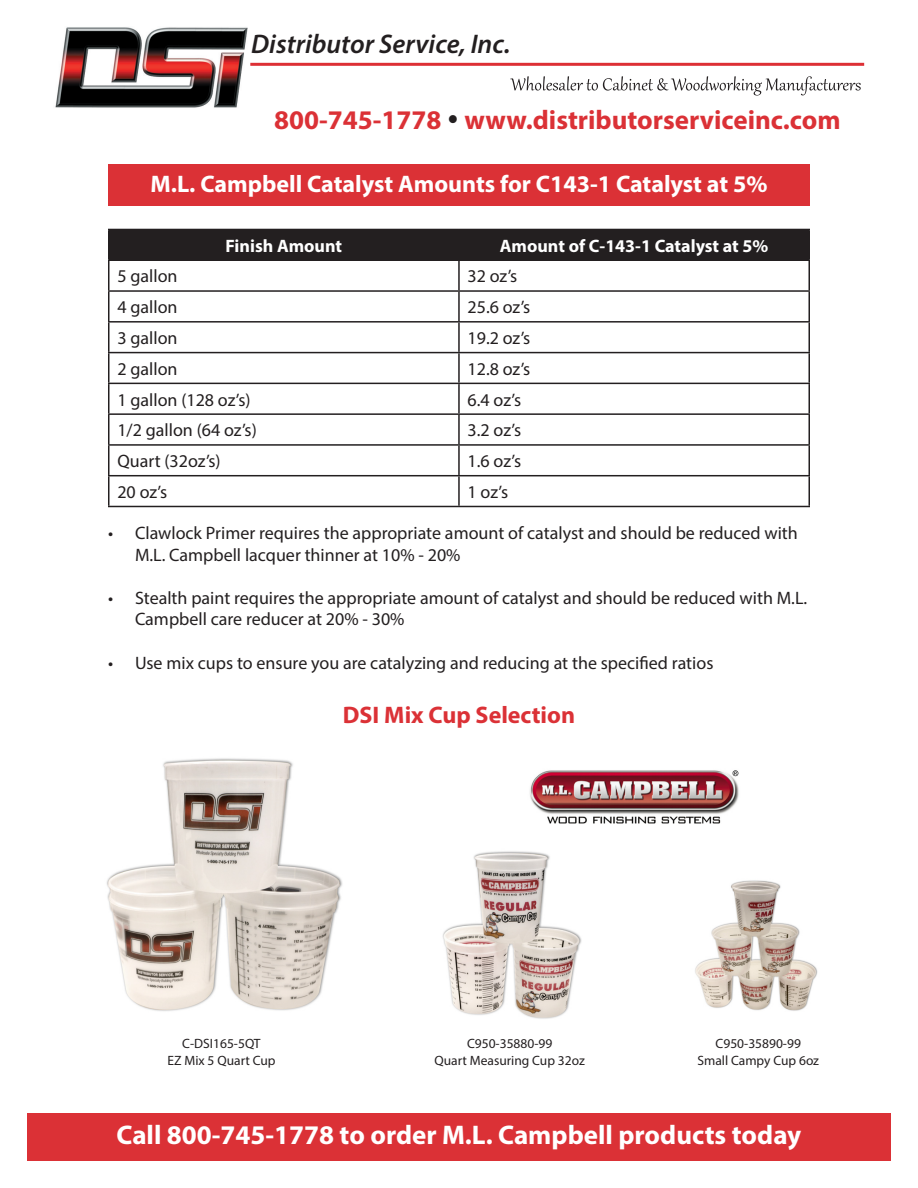
<style>
.page{position:relative;width:918px;height:1188px;background:#fff}
.page>*{position:absolute;margin:0;border:0;box-sizing:border-box;transform-origin:0 0}
.t1{font:700 27px "Myriad Pro";color:#fff}
.t2{font:700 27px "Myriad Pro";color:#db3136}
.t3{font:italic 600 27px "Myriad Pro";color:#231f20}
.t4{font:700 24px "Myriad Pro";color:#fff}
.t5{font:700 24px "Myriad Pro";color:#db3136}
.t6{font:18px/21.6px "Myriad Pro";color:#231f20}
.t7{font:700 18px "Myriad Pro";color:#fff}
.t8{font:13.5px "Myriad Pro";color:#231f20}
.s1{color:#231f20}
</style>
<div class="page">
<img style="left:55px;top:27px;width:193px;height:81px">
<hr style="left:250px;top:63px;width:614px;height:3px;background:#dd2f35">
<svg style="left:510px;top:76px;width:351px;height:20px"></svg>
<div style="left:27px;top:1113px;width:864px;height:48px;background:#db3136"></div>
<div style="left:108px;top:164px;width:702px;height:42px;background:#db3136"></div>
<div style="left:110px;top:230px;width:698px;height:30px;background:#231f20"></div>
<hr style="left:108px;top:229px;width:351px;height:1px;background:#231f20">
<hr style="left:108px;top:230px;width:2px;height:30px;background:#231f20">
<hr style="left:459px;top:229px;width:351px;height:1px;background:#231f20">
<hr style="left:458px;top:230px;width:2px;height:30px;background:#231f20">
<hr style="left:808px;top:230px;width:2px;height:30px;background:#231f20">
<hr style="left:108px;top:260px;width:351px;height:1px;background:#231f20">
<hr style="left:108px;top:261px;width:2px;height:29px;background:#231f20">
<hr style="left:459px;top:260px;width:351px;height:1px;background:#231f20">
<hr style="left:458px;top:261px;width:2px;height:29px;background:#231f20">
<hr style="left:808px;top:261px;width:2px;height:29px;background:#231f20">
<hr style="left:108px;top:290px;width:351px;height:2px;background:#231f20">
<hr style="left:108px;top:292px;width:2px;height:29px;background:#231f20">
<hr style="left:459px;top:290px;width:351px;height:2px;background:#231f20">
<hr style="left:458px;top:292px;width:2px;height:29px;background:#231f20">
<hr style="left:808px;top:292px;width:2px;height:29px;background:#231f20">
<hr style="left:108px;top:321px;width:351px;height:2px;background:#231f20">
<hr style="left:108px;top:323px;width:2px;height:29px;background:#231f20">
<hr style="left:459px;top:321px;width:351px;height:2px;background:#231f20">
<hr style="left:458px;top:323px;width:2px;height:29px;background:#231f20">
<hr style="left:808px;top:323px;width:2px;height:29px;background:#231f20">
<hr style="left:108px;top:352px;width:351px;height:1px;background:#231f20">
<hr style="left:108px;top:353px;width:2px;height:30px;background:#231f20">
<hr style="left:459px;top:352px;width:351px;height:1px;background:#231f20">
<hr style="left:458px;top:353px;width:2px;height:30px;background:#231f20">
<hr style="left:808px;top:353px;width:2px;height:30px;background:#231f20">
<hr style="left:108px;top:383px;width:351px;height:1px;background:#231f20">
<hr style="left:108px;top:384px;width:2px;height:29px;background:#231f20">
<hr style="left:459px;top:383px;width:351px;height:1px;background:#231f20">
<hr style="left:458px;top:384px;width:2px;height:29px;background:#231f20">
<hr style="left:808px;top:384px;width:2px;height:29px;background:#231f20">
<hr style="left:108px;top:413px;width:351px;height:2px;background:#231f20">
<hr style="left:108px;top:415px;width:2px;height:29px;background:#231f20">
<hr style="left:459px;top:413px;width:351px;height:2px;background:#231f20">
<hr style="left:458px;top:415px;width:2px;height:29px;background:#231f20">
<hr style="left:808px;top:415px;width:2px;height:29px;background:#231f20">
<hr style="left:108px;top:444px;width:351px;height:2px;background:#231f20">
<hr style="left:108px;top:446px;width:2px;height:29px;background:#231f20">
<hr style="left:459px;top:444px;width:351px;height:2px;background:#231f20">
<hr style="left:458px;top:446px;width:2px;height:29px;background:#231f20">
<hr style="left:808px;top:446px;width:2px;height:29px;background:#231f20">
<hr style="left:108px;top:475px;width:351px;height:1px;background:#231f20">
<hr style="left:108px;top:476px;width:2px;height:30px;background:#231f20">
<hr style="left:459px;top:475px;width:351px;height:1px;background:#231f20">
<hr style="left:458px;top:476px;width:2px;height:30px;background:#231f20">
<hr style="left:808px;top:476px;width:2px;height:30px;background:#231f20">
<hr style="left:108px;top:506px;width:351px;height:1px;background:#231f20">
<hr style="left:459px;top:506px;width:351px;height:1px;background:#231f20">
<img style="left:107px;top:758px;width:236px;height:253px">
<img style="left:695px;top:880px;width:123px;height:131px">
<img style="left:442px;top:851px;width:140px;height:168px">
<img style="left:530px;top:770px;width:209px;height:54px">
<h1 class="t3" style="left:251px;top:27px;width:261px">Distributor Service, Inc.</h1>
<p class="t2" style="left:274px;top:102px;width:568px">800-745-1778 <span class="s1">•</span> www.distributorserviceinc.com</p>
<p class="t4" style="left:151px;top:169px;width:618px">M.L. Campbell Catalyst Amounts for C143-1 Catalyst at 5%</p>
<p class="t7" style="left:226px;top:234px;width:118px">Finish Amount</p>
<p class="t7" style="left:500px;top:234px;width:270px">Amount of C-143-1 Catalyst at 5%</p>
<p class="t6" style="left:117px;top:265px;width:62px">5 gallon</p>
<p class="t6" style="left:468px;top:265px;width:51px">32 oz’s</p>
<p class="t6" style="left:117px;top:296px;width:62px">4 gallon</p>
<p class="t6" style="left:468px;top:296px;width:64px">25.6 oz’s</p>
<p class="t6" style="left:117px;top:327px;width:62px">3 gallon</p>
<p class="t6" style="left:468px;top:327px;width:64px">19.2 oz’s</p>
<p class="t6" style="left:117px;top:358px;width:62px">2 gallon</p>
<p class="t6" style="left:468px;top:358px;width:64px">12.8 oz’s</p>
<p class="t6" style="left:117px;top:388px;width:135px">1 gallon (128 oz’s)</p>
<p class="t6" style="left:468px;top:388px;width:55px">6.4 oz’s</p>
<p class="t6" style="left:117px;top:419px;width:141px">1/2 gallon (64 oz’s)</p>
<p class="t6" style="left:468px;top:419px;width:55px">3.2 oz’s</p>
<p class="t6" style="left:117px;top:450px;width:105px">Quart (32oz’s)</p>
<p class="t6" style="left:468px;top:450px;width:55px">1.6 oz’s</p>
<p class="t6" style="left:117px;top:481px;width:51px">20 oz’s</p>
<p class="t6" style="left:468px;top:481px;width:42px">1 oz’s</p>
<p class="t6" style="left:135px;top:522px;width:664px;text-indent:-27px">• Clawlock Primer requires the appropriate amount of catalyst and should be reduced with<br>M.L. Campbell lacquer thinner at 10% - 20%</p>
<p class="t6" style="left:135px;top:587px;width:674px;text-indent:-27px">• Stealth paint requires the appropriate amount of catalyst and should be reduced with M.L.<br>Campbell care reducer at 20% - 30%</p>
<p class="t6" style="left:108px;top:651px;width:607px">• Use mix cups to ensure you are catalyzing and reducing at the specified ratios</p>
<p class="t5" style="left:343px;top:699px;width:234px">DSI Mix Cup Selection</p>
<p class="t8" style="left:182px;top:1036px;width:80px">C-DSI165-5QT</p>
<p class="t8" style="left:167px;top:1052px;width:110px">EZ Mix 5 Quart Cup</p>
<p class="t8" style="left:467px;top:1036px;width:87px">C950-35880-99</p>
<p class="t8" style="left:434px;top:1052px;width:152px">Quart Measuring Cup 32oz</p>
<p class="t8" style="left:716px;top:1036px;width:87px">C950-35890-99</p>
<p class="t8" style="left:697px;top:1052px;width:123px">Small Campy Cup 6oz</p>
<p class="t1" style="left:117px;top:1118px;width:686px">Call 800-745-1778 to order M.L. Campbell products today</p>
</div>
